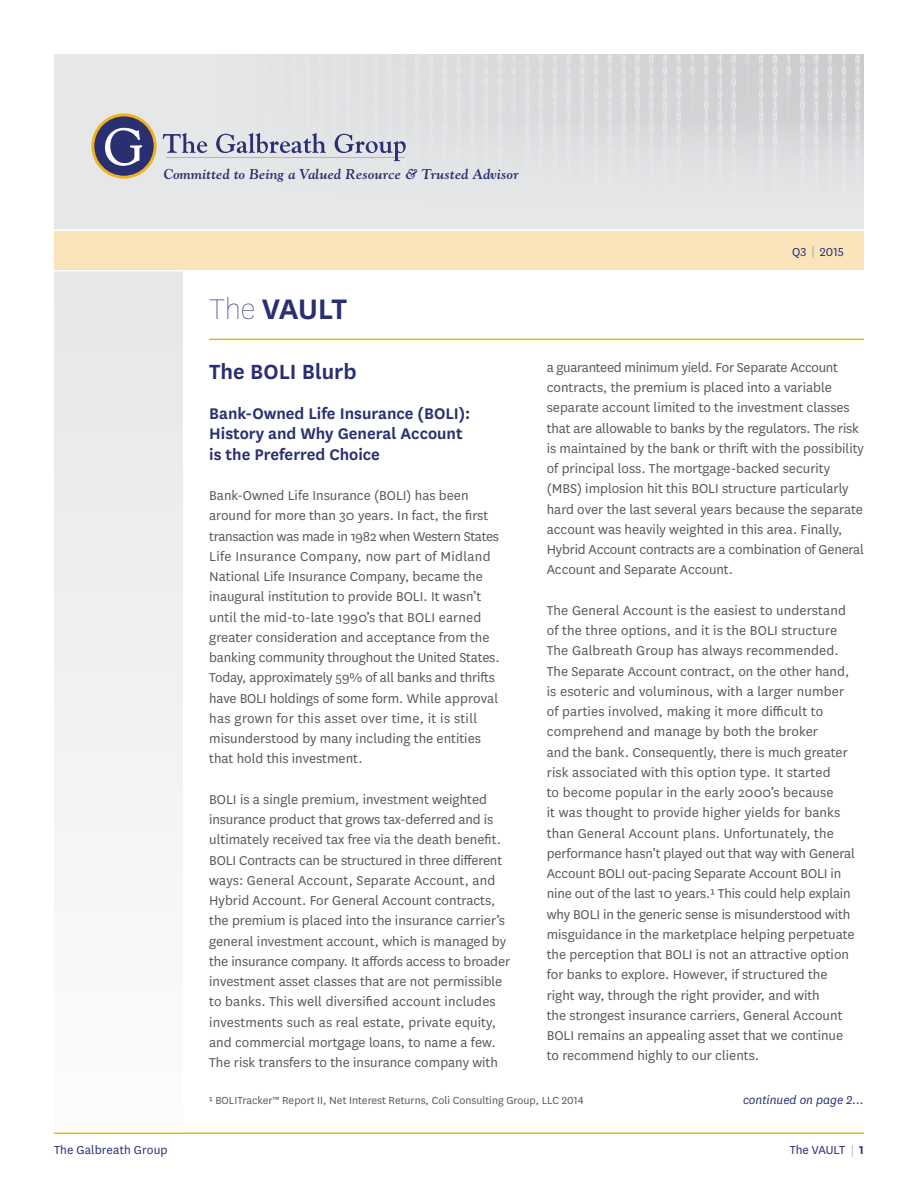
<style>
.page{position:relative;width:918px;height:1188px;background:#fff}
.page>*{position:absolute;margin:0;border:0;box-sizing:border-box;transform-origin:0 0}
.t1{font:600 33px "National";letter-spacing:-.025em;color:#2a2f72}
.t2{font:600 24px "National";color:#2a2f72}
.t3{font:600 18px/20.2px "National";color:#2a2f72}
.t4{font:15px/20.2px "National";color:#57585a}
.t5{font:italic 700 14.25px "Goudy";letter-spacing:.01em;color:#2a2f72}
.t6{font:13.5px "National";letter-spacing:.005em;color:#2a2f72}
.t7{font:italic 13.5px "National";color:#2a2f72}
.t8{font:12px "National";color:#57585a}
.s1{font-weight:100}
.s2{font-weight:600}
</style>
<div class="page">
<div style="left:54px;top:272px;width:128px;height:860px;background:#f1f1f3"></div>
<div style="left:54px;top:54px;width:810px;height:176px;background:#e6e7e9"></div>
<div style="left:54px;top:231px;width:810px;height:39px;background:#f9e5b9"></div>
<img style="left:204px;top:54px;width:660px;height:176px">
<hr style="left:54px;top:1132px;width:810px;height:2px;background:#eeb41a">
<hr style="left:166px;top:157px;width:239px;height:1px;background:#eeb41a">
<svg style="left:91px;top:113px;width:66px;height:66px"></svg>
<div style="left:94px;top:116px;width:60px;height:60px;background:#2a2f72;border-radius:50%"></div>
<svg style="left:163px;top:133px;width:44px;height:20px"></svg>
<svg style="left:216px;top:133px;width:110px;height:20px"></svg>
<svg style="left:335px;top:134px;width:71px;height:27px"></svg>
<svg style="left:105px;top:128px;width:37px;height:38px"></svg>
<hr style="left:209px;top:339px;width:655px;height:1px;background:#eeb41a">
<p class="t5" style="left:164px;top:165px;width:357px">Committed to Being a Valued Resource &amp; Trusted Advisor</p>
<p class="t1" style="left:209px;top:286px;width:139px"><span class="s1">The</span> VAULT</p>
<p class="t6" style="left:792px;top:243px;width:53px">Q3 <span class="s1">|</span> 2015</p>
<p class="t4" style="left:547px;top:357px;width:319px">a guaranteed minimum yield. For Separate Account contracts, the premium is placed into a variable separate account limited to the investment classes that are allowable to banks by the regulators. The risk is maintained by the bank or thrift with the possibility of principal loss. The mortgage-backed security (MBS) implosion hit this BOLI structure particularly hard over the last several years because the separate account was heavily weighted in this area. Finally, Hybrid Account contracts are a combination of General Account and Separate Account.</p>
<p class="t4" style="left:547px;top:600px;width:310px">The General Account is the easiest to understand of the three options, and it is the BOLI structure The Galbreath Group has always recommended.<br>The Separate Account contract, on the other hand, is esoteric and voluminous, with a larger number of parties involved, making it more difficult to comprehend and manage by both the broker<br>and the bank. Consequently, there is much greater risk associated with this option type. It started<br>to become popular in the early 2000’s because<br>it was thought to provide higher yields for banks than General Account plans. Unfortunately, the performance hasn’t played out that way with General Account BOLI out-pacing Separate Account BOLI in nine out of the last 10 years.¹ This could help explain why BOLI in the generic sense is misunderstood with misguidance in the marketplace helping perpetuate the perception that BOLI is not an attractive option for banks to explore. However, if structured the right way, through the right provider, and with<br>the strongest insurance carriers, General Account BOLI remains an appealing asset that we continue to recommend highly to our clients.</p>
<p class="t8" style="left:209px;top:1092px;width:376px">¹ BOLITracker™ Report II, Net Interest Returns, Coli Consulting Group, LLC 2014</p>
<p class="t7" style="left:743px;top:1091px;width:122px">continued on page 2…</p>
<p class="t2" style="left:209px;top:355px;width:149px">The BOLI Blurb</p>
<p class="t3" style="left:209px;top:402px;width:263px">Bank-Owned Life Insurance (BOLI):<br>History and Why General Account is the Preferred Choice</p>
<p class="t4" style="left:209px;top:485px;width:292px">Bank-Owned Life Insurance (BOLI) has been around for more than 30 years. In fact, the first transaction was made in 1982 when Western States Life Insurance Company, now part of Midland National Life Insurance Company, became the inaugural institution to provide BOLI. It wasn’t until the mid-to-late 1990’s that BOLI earned greater consideration and acceptance from the banking community throughout the United States.<br>Today, approximately 59% of all banks and thrifts have BOLI holdings of some form. While approval has grown for this asset over time, it is still misunderstood by many including the entities that hold this investment.</p>
<p class="t4" style="left:209px;top:789px;width:302px">BOLI is a single premium, investment weighted insurance product that grows tax-deferred and is ultimately received tax free via the death benefit.<br>BOLI Contracts can be structured in three different ways: General Account, Separate Account, and Hybrid Account. For General Account contracts, the premium is placed into the insurance carrier’s general investment account, which is managed by the insurance company. It affords access to broader investment asset classes that are not permissible to banks. This well diversified account includes investments such as real estate, private equity, and commercial mortgage loans, to name a few.<br>The risk transfers to the insurance company with</p>
<p class="t6" style="left:54px;top:1141px;width:115px">The Galbreath Group</p>
<p class="t6" style="left:790px;top:1141px;width:76px">The VAULT <span class="s1">|</span> <span class="s2">1</span></p>
</div>
